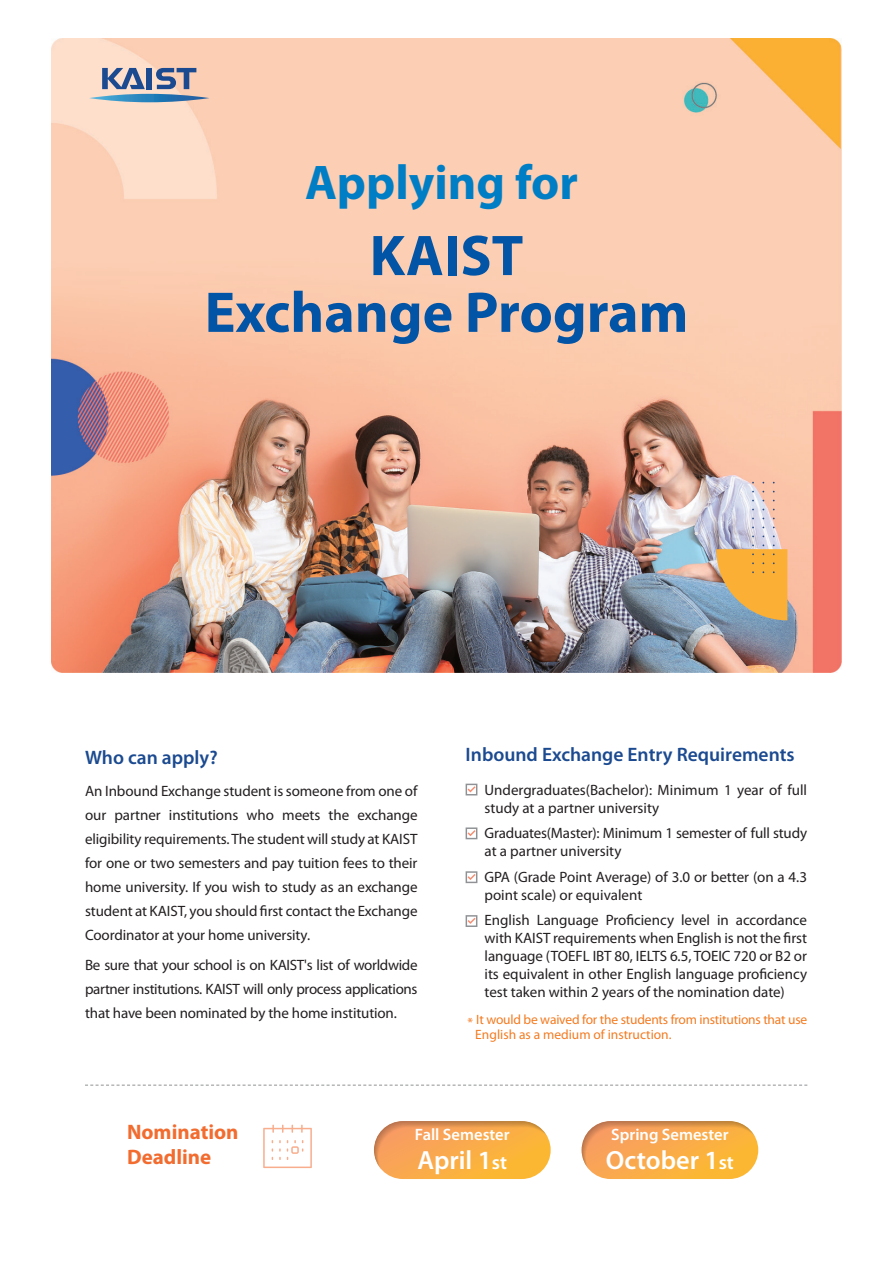
<style>
.page{position:relative;width:893px;height:1263px;background:#fff}
.page>*{position:absolute;margin:0;border:0;box-sizing:border-box;transform-origin:0 0}
.t1{font:700 57.9px/56.7px "Myriad Pro";color:#0154a6;text-align:center}
.t2{font:700 48.9px "Myriad Pro";color:#007ec5}
.t3{font:600 26.4px "Myriad Pro";color:#fff}
.t4{font:700 21px/25.2px "Myriad Pro";color:#f26c30}
.t5{font:600 19.5px "Myriad Pro";color:#1b4a90}
.t6{font:600 16.5px "Myriad Pro";color:#fff}
.t7{font:15px/24px "Myriad Pro";letter-spacing:-.005em;color:#231f20;text-align:justify}
.t8{font:13.5px/15px "Myriad Pro";letter-spacing:-.015em;color:#f47b21}
.s1{font-size:19.8px}
</style>
<div class="page">
<img style="left:51px;top:38px;width:791px;height:634px">
<svg style="left:374px;top:1121px;width:177px;height:58px"></svg>
<svg style="left:374px;top:1121px;width:176px;height:53px;background:#f5ab53"></svg>
<svg style="left:582px;top:1121px;width:176px;height:58px"></svg>
<svg style="left:582px;top:1121px;width:175px;height:53px;background:#f5ab52"></svg>
<svg style="left:89px;top:68px;width:120px;height:34px;background:#9da4b3"></svg>
<svg style="left:466px;top:784px;width:11px;height:11px"></svg>
<svg style="left:466px;top:871px;width:11px;height:12px"></svg>
<svg style="left:466px;top:827px;width:11px;height:12px"></svg>
<svg style="left:466px;top:915px;width:11px;height:12px"></svg>
<svg style="left:263px;top:1125px;width:49px;height:43px"></svg>
<svg style="left:85px;top:1085px;width:723px;height:1px"></svg>
<svg style="left:716px;top:544px;width:71px;height:76px;background:#dead5a"></svg>
<h2 class="t2" style="left:305px;top:155px;width:274px">Applying for</h2>
<h1 class="t1" style="left:205px;top:228px;width:485px">KAIST<br>Exchange Program</h1>
<h3 class="t5" style="left:85px;top:747px;width:134px">Who can apply?</h3>
<p class="t7" style="left:85px;top:780px;width:334px">An Inbound Exchange student is someone from one of our partner institutions who meets the exchange eligibility requirements. The student will study at KAIST for one or two semesters and pay tuition fees to their home university. If you wish to study as an exchange student at KAIST, you should first contact the Exchange Coordinator at your home university.</p>
<p class="t7" style="left:85px;top:954px;width:334px">Be sure that your school is on KAIST's list of worldwide partner institutions. KAIST will only process applications that have been nominated by the home institution.</p>
<h3 class="t5" style="left:466px;top:744px;width:331px">Inbound Exchange Entry Requirements</h3>
<p class="t7" style="left:485px;top:781px;width:324px;line-height:18px">Undergraduates(Bachelor): Minimum 1 year of full study at a partner university</p>
<p class="t7" style="left:485px;top:825px;width:324px;line-height:18px">Graduates(Master): Minimum 1 semester of full study at a partner university</p>
<p class="t7" style="left:485px;top:868px;width:324px;line-height:18px">GPA (Grade Point Average) of 3.0 or better (on a 4.3 point scale) or equivalent</p>
<p class="t7" style="left:485px;top:912px;width:324px;line-height:18px">English Language Proficiency level in accordance with KAIST requirements when English is not the first language (TOEFL IBT 80, IELTS 6.5, TOEIC 720 or B2 or its equivalent in other English language proficiency test taken within 2 years of the nomination date)</p>
<p class="t8" style="left:475px;top:1012px;width:333px;text-indent:-8px">* It would be waived for the students from institutions that use<br>English as a medium of instruction.</p>
<h3 class="t4" style="left:127px;top:1119px;width:113px">Nomination<br>Deadline</h3>
<p class="t6" style="left:415px;top:1125px;width:96px">Fall Semester</p>
<h3 class="t3" style="left:417px;top:1145px;width:91px">April 1<span class="s1">st</span></h3>
<p class="t6" style="left:611px;top:1125px;width:119px">Spring Semester</p>
<h3 class="t3" style="left:606px;top:1145px;width:129px">October 1<span class="s1">st</span></h3>
</div>
